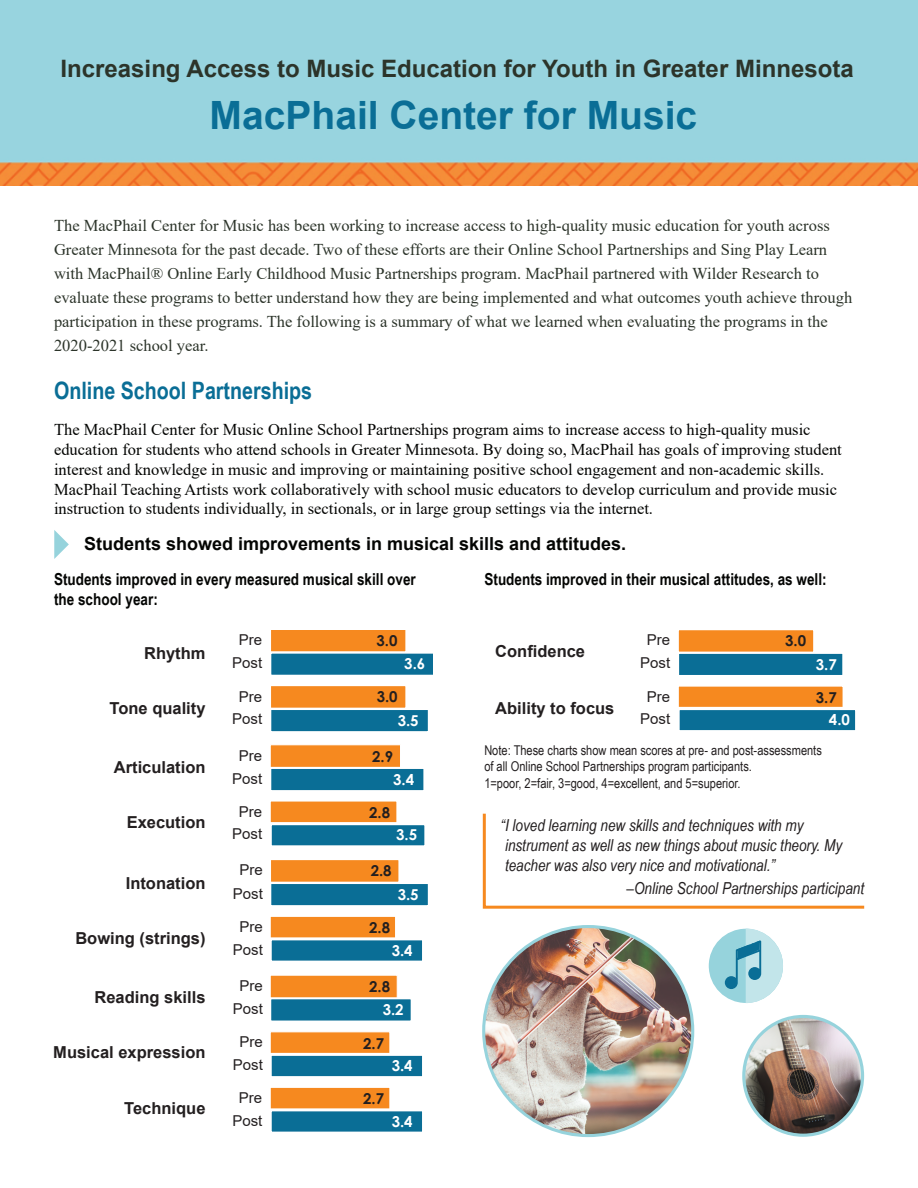
<style>
.page{position:relative;width:918px;height:1188px;background:#fff}
.page>*{position:absolute;margin:0;border:0;box-sizing:border-box;transform-origin:0 0}
.t1{font:700 39px "Arial";color:#0a6e96}
.t2{font:700 24px "Arial";color:#2c342a}
.t3{font:700 24px "Arial Narrow";color:#0a6e96}
.t4{font:700 18px "Arial";color:#040503}
.t5{font:16.5px/24px "Times New Roman";color:#2c342a}
.t6{font:16.5px/19.8px "Times New Roman";color:#040503}
.t7{font:italic 16.5px/19.8px "Arial Narrow";color:#231f20}
.t8{font:700 16.5px "Arial";color:#231f20}
.t9{font:700 16.5px/19.8px "Arial Narrow";color:#040503}
.t10{font:15px/23.7px "Arial";color:#231f20;text-align:center}
.t11{font:700 15px "Century Gothic";color:#231f20}
.t12{font:700 15px "Century Gothic";color:#fff}
.t13{font:13.5px/16.5px "Arial Narrow";color:#231f20}
</style>
<div class="page">
<div style="left:677px;top:685px;width:167px;height:25px;background:#f6891f;border:2px solid #fff"></div>
<div style="left:677px;top:629px;width:138px;height:24px;background:#f6891f;border:2px solid #fff"></div>
<div style="left:677px;top:652px;width:167px;height:25px;background:#0a6e96;border:2px solid #fff"></div>
<div style="left:270px;top:1087px;width:120px;height:24px;background:#f6891f;border:1px solid #fff"></div>
<div style="left:269px;top:1108px;width:156px;height:27px;background:#0a6e96;border:3px solid #fff"></div>
<div style="left:270px;top:1031px;width:120px;height:25px;background:#f6891f;border:1px solid #fff"></div>
<div style="left:269px;top:1053px;width:156px;height:26px;background:#0a6e96;border:3px solid #fff"></div>
<div style="left:269px;top:685px;width:138px;height:24px;background:#f6891f;border:2px solid #fff"></div>
<div style="left:269px;top:708px;width:161px;height:25px;background:#0a6e96;border:2px solid #fff"></div>
<div style="left:269px;top:628px;width:138px;height:25px;background:#f6891f;border:2px solid #fff"></div>
<img style="left:744px;top:1016px;width:118px;height:119px">
<div style="left:742px;top:1015px;width:122px;height:122px;border:3px solid #96d3dc;border-radius:50%"></div>
<img style="left:0;top:0;width:918px;height:185px">
<div style="left:269px;top:651px;width:166px;height:26px;background:#0a6e96;border:2px solid #fff"></div>
<div style="left:270px;top:801px;width:127px;height:24px;background:#f6891f"></div>
<div style="left:269px;top:822px;width:158px;height:26px;background:#0a6e96;border:3px solid #fff"></div>
<div style="left:270px;top:744px;width:131px;height:24px;background:#f6891f;border:1px solid #fff"></div>
<div style="left:269px;top:767px;width:156px;height:25px;background:#0a6e96;border:2px solid #fff"></div>
<div style="left:269px;top:859px;width:131px;height:24px;background:#f6891f;border:2px solid #fff"></div>
<div style="left:269px;top:882px;width:161px;height:25px;background:#0a6e96;border:2px solid #fff"></div>
<div style="left:270px;top:916px;width:126px;height:24px;background:#f6891f;border:1px solid #fff"></div>
<div style="left:269px;top:937px;width:156px;height:27px;background:#0a6e96;border:3px solid #fff"></div>
<div style="left:270px;top:975px;width:128px;height:24px;background:#f6891f;border:1px solid #fff"></div>
<div style="left:269px;top:997px;width:144px;height:26px;background:#0a6e96;border:2px solid #fff"></div>
<div style="left:676px;top:707px;width:182px;height:26px;background:#0a6e96;border:3px solid #fff"></div>
<svg style="left:482px;top:813px;width:383px;height:96px"></svg>
<img style="left:484px;top:927px;width:209px;height:209px;border-radius:105px">
<div style="left:709px;top:929px;width:74px;height:74px;background:#96d3dc;border-radius:50%"></div>
<svg style="left:725px;top:929px;width:58px;height:74px"></svg>
<div style="left:726px;top:977px;width:11px;height:11px;background:#0a6e96;border-radius:50%"></div>
<div style="left:749px;top:968px;width:11px;height:11px;background:#0a6e96;border-radius:50%"></div>
<svg style="left:54px;top:530px;width:15px;height:29px"></svg>
<h2 class="t2" style="left:61px;top:52px;width:795px">Increasing Access to Music Education for Youth in Greater Minnesota</h2>
<h1 class="t1" style="left:210px;top:88px;width:489px">MacPhail Center for Music</h1>
<p class="t5" style="left:54px;top:212px;width:800px">The MacPhail Center for Music has been working to increase access to high-quality music education for youth across Greater Minnesota for the past decade. Two of these efforts are their Online School Partnerships and Sing Play Learn with MacPhail® Online Early Childhood Music Partnerships program. MacPhail partnered with Wilder Research to evaluate these programs to better understand how they are being implemented and what outcomes youth achieve through participation in these programs. The following is a summary of what we learned when evaluating the programs in the 2020-2021 school year.</p>
<h2 class="t3" style="left:54px;top:373px;width:260px">Online School Partnerships</h2>
<p class="t6" style="left:54px;top:419px;width:789px">The MacPhail Center for Music Online School Partnerships program aims to increase access to high-quality music education for students who attend schools in Greater Minnesota. By doing so, MacPhail has goals of improving student interest and knowledge in music and improving or maintaining positive school engagement and non-academic skills.<br>MacPhail Teaching Artists work collaboratively with school music educators to develop curriculum and provide music instruction to students individually, in sectionals, or in large group settings via the internet.</p>
<p class="t4" style="left:84px;top:531px;width:544px">Students showed improvements in musical skills and attitudes.</p>
<p class="t9" style="left:54px;top:569px;width:363px">Students improved in every measured musical skill over the school year:</p>
<p class="t9" style="left:484px;top:569px;width:344px">Students improved in their musical attitudes, as well:</p>
<p class="t8" style="left:144px;top:641px;width:63px">Rhythm</p>
<p class="t10" style="left:232px;top:627px;width:32px">Pre<br>Post</p>
<p class="t11" style="left:376px;top:629px;width:22px">3.0</p>
<p class="t12" style="left:404px;top:652px;width:23px">3.6</p>
<p class="t8" style="left:495px;top:640px;width:91px">Confidence</p>
<p class="t10" style="left:640px;top:627px;width:32px">Pre<br>Post</p>
<p class="t11" style="left:785px;top:629px;width:23px">3.0</p>
<p class="t12" style="left:816px;top:653px;width:23px">3.7</p>
<p class="t8" style="left:110px;top:696px;width:97px">Tone quality</p>
<p class="t10" style="left:232px;top:685px;width:32px;line-height:22.5px">Pre<br>Post</p>
<p class="t11" style="left:377px;top:685px;width:23px">3.0</p>
<p class="t12" style="left:398px;top:709px;width:23px">3.5</p>
<p class="t8" style="left:495px;top:696px;width:121px">Ability to focus</p>
<p class="t10" style="left:640px;top:685px;width:32px;line-height:22.5px">Pre<br>Post</p>
<p class="t11" style="left:816px;top:686px;width:22px">3.7</p>
<p class="t12" style="left:829px;top:708px;width:23px">4.0</p>
<p class="t8" style="left:114px;top:755px;width:93px">Articulation</p>
<p class="t10" style="left:232px;top:744px;width:32px;line-height:23.1px">Pre<br>Post</p>
<p class="t11" style="left:372px;top:745px;width:23px">2.9</p>
<p class="t12" style="left:393px;top:768px;width:23px">3.4</p>
<p class="t13" style="left:484px;top:741px;width:339px">Note: These charts show mean scores at pre- and post-assessments of all Online School Partnerships program participants.<br>1=poor, 2=fair, 3=good, 4=excellent, and 5=superior.</p>
<p class="t8" style="left:127px;top:810px;width:80px">Execution</p>
<p class="t8" style="left:126px;top:872px;width:81px">Intonation</p>
<p class="t10" style="left:232px;top:800px;width:32px;line-height:22.6px">Pre<br>Post</p>
<p class="t10" style="left:233px;top:858px;width:32px">Pre<br>Post</p>
<p class="t11" style="left:369px;top:801px;width:22px">2.8</p>
<p class="t12" style="left:396px;top:824px;width:23px">3.5</p>
<p class="t11" style="left:371px;top:859px;width:22px">2.8</p>
<p class="t12" style="left:398px;top:883px;width:23px">3.5</p>
<p class="t7" style="left:501px;top:815px;width:343px">“I loved learning new skills and techniques with my instrument as well as new things about music theory. My teacher was also very nice and motivational.”</p>
<p class="t7" style="left:627px;top:878px;width:239px">–Online School Partnerships participant</p>
<p class="t8" style="left:75px;top:927px;width:132px">Bowing (strings)</p>
<p class="t10" style="left:233px;top:915px;width:32px;line-height:22.5px">Pre<br>Post</p>
<p class="t11" style="left:369px;top:916px;width:22px">2.8</p>
<p class="t12" style="left:392px;top:939px;width:23px">3.4</p>
<p class="t8" style="left:95px;top:986px;width:112px">Reading skills</p>
<p class="t10" style="left:233px;top:974px;width:32px;line-height:23.1px">Pre<br>Post</p>
<p class="t11" style="left:369px;top:975px;width:22px">2.8</p>
<p class="t12" style="left:383px;top:998px;width:23px">3.2</p>
<p class="t8" style="left:53px;top:1041px;width:154px">Musical expression</p>
<p class="t10" style="left:233px;top:1031px;width:32px;line-height:22.6px">Pre<br>Post</p>
<p class="t11" style="left:363px;top:1032px;width:22px">2.7</p>
<p class="t12" style="left:392px;top:1054px;width:23px">3.4</p>
<p class="t8" style="left:124px;top:1097px;width:83px">Technique</p>
<p class="t10" style="left:232px;top:1087px;width:32px;line-height:22.6px">Pre<br>Post</p>
<p class="t11" style="left:363px;top:1087px;width:22px">2.7</p>
<p class="t12" style="left:392px;top:1110px;width:23px">3.4</p>
</div>
